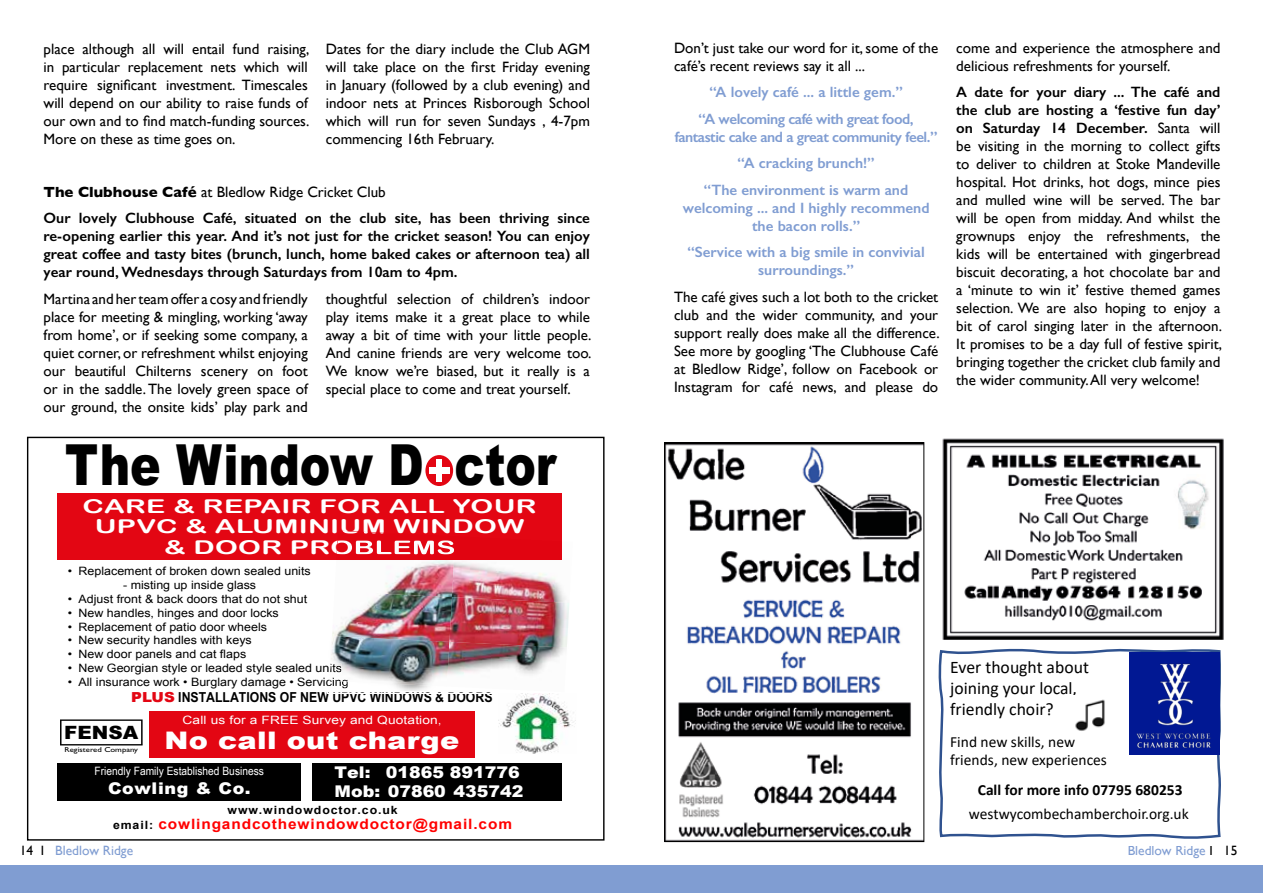
<style>
.page{position:relative;width:1263px;height:893px;background:#fff}
.page>*{position:absolute;margin:0;border:0;box-sizing:border-box;transform-origin:0 0}
.t1{font:900 56.85px "Arial";color:#000;scale:.81 1}
.t2{font:900 24.15px "Arial";letter-spacing:.01em;color:#fff;scale:1.19 1}
.t3{font:19.05px/20.9px "Arial Rounded MT Bold";letter-spacing:.01em;color:#fff;text-align:center;scale:1.51 1}
.t4{font:900 18.45px "Arial";color:#000;scale:1.08 1}
.t5{font:17.7px/21px "Calibri";color:#000}
.t6{font:900 16.2px/19.4px "Arial";color:#fff;scale:1.08 1}
.t7{font:900 16.2px "Arial";letter-spacing:.04em;color:#fff;scale:1.08 1}
.t8{font:15.45px/17.9px "Calibri";color:#000}
.t9{font:700 15.45px "Calibri";color:#000}
.t10{font:15px/18px "Gill Sans";color:#000;text-align:justify}
.t11{font:600 15px/18px "Gill Sans";color:#000}
.t12{font:600 15px/26.5px "Gill Sans";color:#809dd2;text-align:center}
.t13{font:600 15px/26.5px "Gill Sans";letter-spacing:-.03em;color:#809dd2;text-align:center}
.t14{font:700 14.25px "Arial";letter-spacing:.06em;color:#f00;scale:1.08 1}
.t15{font:700 13.8px "Arial Narrow";color:#000;scale:1.08 1}
.t16{font:13.5px "Gill Sans";color:#809dd2}
.t17{font:11.55px "Arial";color:#000;scale:1.08 1}
.t18{font:11.55px "Arial";letter-spacing:.01em;color:#fff;scale:1.19 1}
.t19{font:11.55px "Arial Narrow";color:#fff;scale:1.08 1}
.t20{font:700 11.4px "Arial";letter-spacing:.075em;color:#000;scale:1.08 1}
.t21{font:7.2px "Gill Sans";color:#000;scale:1.22 1}
.s1{font-weight:700}
.s2{font-weight:400}
.s3{font-family:"Arial";font-weight:900;color:#e30613}
.s4{font-family:"Arial Narrow"}
.s5{font-size:11.4px;color:#000}
.s6{color:#000}
.s7{font-weight:600}
</style>
<div class="page">
<div style="left:57px;top:493px;width:505px;height:67px;background:#e30613"></div>
<div style="left:149px;top:711px;width:326px;height:47px;background:#e30613"></div>
<div style="left:57px;top:763px;width:244px;height:37px;background:#000"></div>
<svg style="left:426px;top:455px;width:27px;height:31px"></svg>
<div style="left:425px;top:455px;width:28px;height:31px;background:#e30613;border-radius:50%"></div>
<div style="left:429px;top:467px;width:20px;height:7px;background:#fff"></div>
<div style="left:436px;top:459px;width:6px;height:23px;background:#fff"></div>
<svg style="left:60px;top:719px;width:83px;height:26px"></svg>
<div style="left:313px;top:763px;width:249px;height:37px;background:#000"></div>
<img style="left:343px;top:686px;width:85px;height:5px">
<img style="left:328px;top:692px;width:163px;height:1px">
<img style="left:328px;top:679px;width:20px;height:9px">
<img style="left:340px;top:554px;width:110px;height:1px">
<img style="left:342px;top:531px;width:42px;height:3px">
<img style="left:337px;top:540px;width:117px;height:14px">
<img style="left:385px;top:560px;width:67px;height:31px">
<img style="left:452px;top:561px;width:113px;height:36px">
<img style="left:332px;top:591px;width:120px;height:45px">
<img style="left:449px;top:597px;width:120px;height:45px">
<img style="left:330px;top:636px;width:119px;height:50px">
<img style="left:447px;top:642px;width:120px;height:44px">
<svg style="left:328px;top:664px;width:13px;height:10px"></svg>
<img style="left:329px;top:677px;width:19px;height:5px">
<img style="left:498px;top:693px;width:78px;height:61px">
<div style="left:0;top:865px;width:1263px;height:28px;background:#809dd2"></div>
<img style="left:666px;top:444px;width:256px;height:396px">
<div style="left:664px;top:442px;width:260px;height:400px;border:1px solid #000"></div>
<img style="left:942px;top:438px;width:282px;height:202px">
<svg style="left:938px;top:648px;width:283px;height:191px"></svg>
<img style="left:1129px;top:652px;width:90px;height:103px">
<img style="left:1071px;top:696px;width:38px;height:38px">
<p class="t10" style="left:44px;top:40px;width:267px">place although all will entail fund raising, in particular replacement nets which will require significant investment. Timescales will depend on our ability to raise funds of our own and to find match-funding sources.<br>More on these as time goes on.</p>
<p class="t10" style="left:326px;top:40px;width:266px">Dates for the diary include the Club AGM will take place on the first Friday evening in January (followed by a club evening) and indoor nets at Princes Risborough School which will run for seven Sundays , 4-7pm commencing 16th February.</p>
<p class="t11" style="left:44px;top:178px;width:548px;line-height:26.5px"><span class="s1">The Clubhouse Café</span> <span class="s2">at Bledlow Ridge Cricket Club<br></span>Our lovely Clubhouse Café, situated on the club site, has been thriving since</p>
<p class="t11" style="left:44px;top:227px;width:548px;text-align:justify">re-opening earlier this year. And it’s not just for the cricket season! You can enjoy great coffee and tasty bites (brunch, lunch, home baked cakes or afternoon tea) all year round, Wednesdays through Saturdays from 10am to 4pm.</p>
<p class="t10" style="left:44px;top:290px;width:266px">Martina and her team offer a cosy and friendly place for meeting &amp; mingling, working ‘away from home’, or if seeking some company, a quiet corner, or refreshment whilst enjoying our beautiful Chilterns scenery on foot or in the saddle. The lovely green space of our ground, the onsite kids’ play park and</p>
<p class="t10" style="left:326px;top:290px;width:267px">thoughtful selection of children’s indoor play items make it a great place to while away a bit of time with your little people.<br>And canine friends are very welcome too.<br>We know we’re biased, but it really is a special place to come and treat yourself.</p>
<h1 class="t1" style="left:65px;top:424px;width:608px">The Window Doctor</h1>
<p class="t3" style="left:83px;top:495px;width:302px">CARE &amp; REPAIR FOR ALL YOUR<br>UPVC &amp; ALUMINIUM WINDOW &amp; DOOR PROBLEMS</p>
<p class="t17" style="left:68px;top:564px;width:226px">• Replacement of broken down sealed units</p>
<p class="t17" style="left:123px;top:577px;width:125px">- misting up inside glass</p>
<p class="t17" style="left:68px;top:591px;width:223px">• Adjust front &amp; back doors that do not shut</p>
<p class="t17" style="left:68px;top:605px;width:197px">• New handles, hinges and door locks</p>
<p class="t17" style="left:68px;top:619px;width:186px">• Replacement of patio door wheels</p>
<p class="t17" style="left:68px;top:633px;width:172px">• New security handles with keys</p>
<p class="t17" style="left:68px;top:647px;width:167px">• New door panels and cat flaps</p>
<p class="t17" style="left:68px;top:660px;width:255px">• New Georgian style or leaded style sealed units</p>
<p class="t17" style="left:68px;top:674px;width:261px">• All insurance work • Burglary damage • Servicing</p>
<p class="t15" style="left:131px;top:689px;width:336px"><span class="s3">PLUS</span> INSTALLATIONS OF NEW UPVC WINDOWS &amp; DOORS</p>
<p class="t18" style="left:183px;top:713px;width:219px">Call us for a FREE Survey and Quotation<span class="s4">,</span></p>
<h2 class="t2" style="left:164px;top:722px;width:249px">No call out charge</h2>
<p class="t19" style="left:95px;top:762px;width:158px">Friendly Family Established Business</p>
<p class="t7" style="left:108px;top:777px;width:134px">Cowling &amp; Co.</p>
<p class="t4" style="left:64px;top:719px;width:70px">FENSA</p>
<p class="t21" style="left:65px;top:746px;width:62px">Registered Company</p>
<p class="t6" style="left:335px;top:762px;width:176px">Tel: 01865 891776<br>Mob: 07860 435742</p>
<p class="t20" style="left:227px;top:802px;width:159px">www.windowdoctor.co.uk</p>
<p class="t14" style="left:113px;top:815px;width:371px"><span class="s5">email:</span> cowlingandcothewindowdoctor@gmail.com</p>
<p class="t16" style="left:20px;top:843px;width:115px"><span class="s6">14 I</span> Bledlow Ridge</p>
<p class="t10" style="left:674px;top:39px;width:266px">Don’t just take our word for it, some of the café’s recent reviews say it all ...</p>
<p class="t13" style="left:699px;top:79px;width:217px">“A lovely café ... a little gem.”<br>“A welcoming café with great food,</p>
<p class="t12" style="left:675px;top:123px;width:264px">fantastic cake and a great community feel.” “A cracking brunch!”<br>“The environment is warm and</p>
<p class="t12" style="left:683px;top:199px;width:248px;line-height:18px">welcoming ... and I highly recommend the bacon rolls.”</p>
<p class="t12" style="left:687px;top:243px;width:239px;line-height:18px">“Service with a big smile in convivial surroundings.”</p>
<p class="t10" style="left:674px;top:288px;width:267px">The café gives such a lot both to the cricket club and the wider community, and your support really does make all the difference.<br>See more by googling ‘The Clubhouse Café at Bledlow Ridge’, follow on Facebook or Instagram for café news, and please do</p>
<p class="t10" style="left:956px;top:39px;width:266px">come and experience the atmosphere and delicious refreshments for yourself.</p>
<p class="t10" style="left:956px;top:83px;width:267px"><span class="s7">A date for your diary ... The café and the club are hosting a ‘festive fun day’ on Saturday 14 December.</span> Santa will be visiting in the morning to collect gifts to deliver to children at Stoke Mandeville hospital. Hot drinks, hot dogs, mince pies and mulled wine will be served. The bar will be open from midday. And whilst the grownups enjoy the refreshments, the kids will be entertained with gingerbread biscuit decorating, a hot chocolate bar and a ‘minute to win it’ festive themed games selection. We are also hoping to enjoy a bit of carol singing later in the afternoon.<br>It promises to be a day full of festive spirit, bringing together the cricket club family and the wider community. All very welcome!</p>
<p class="t5" style="left:950px;top:656px;width:140px">Ever thought about joining your local, friendly choir?</p>
<p class="t8" style="left:950px;top:733px;width:158px">Find new skills, new friends, new experiences</p>
<p class="t9" style="left:978px;top:779px;width:206px">Call for more info 07795 680253</p>
<p class="t8" style="left:969px;top:805px;width:221px">westwycombechamberchoir.org.uk</p>
<p class="t16" style="left:1128px;top:843px;width:111px">Bledlow Ridge <span class="s6">I 15</span></p>
</div>
